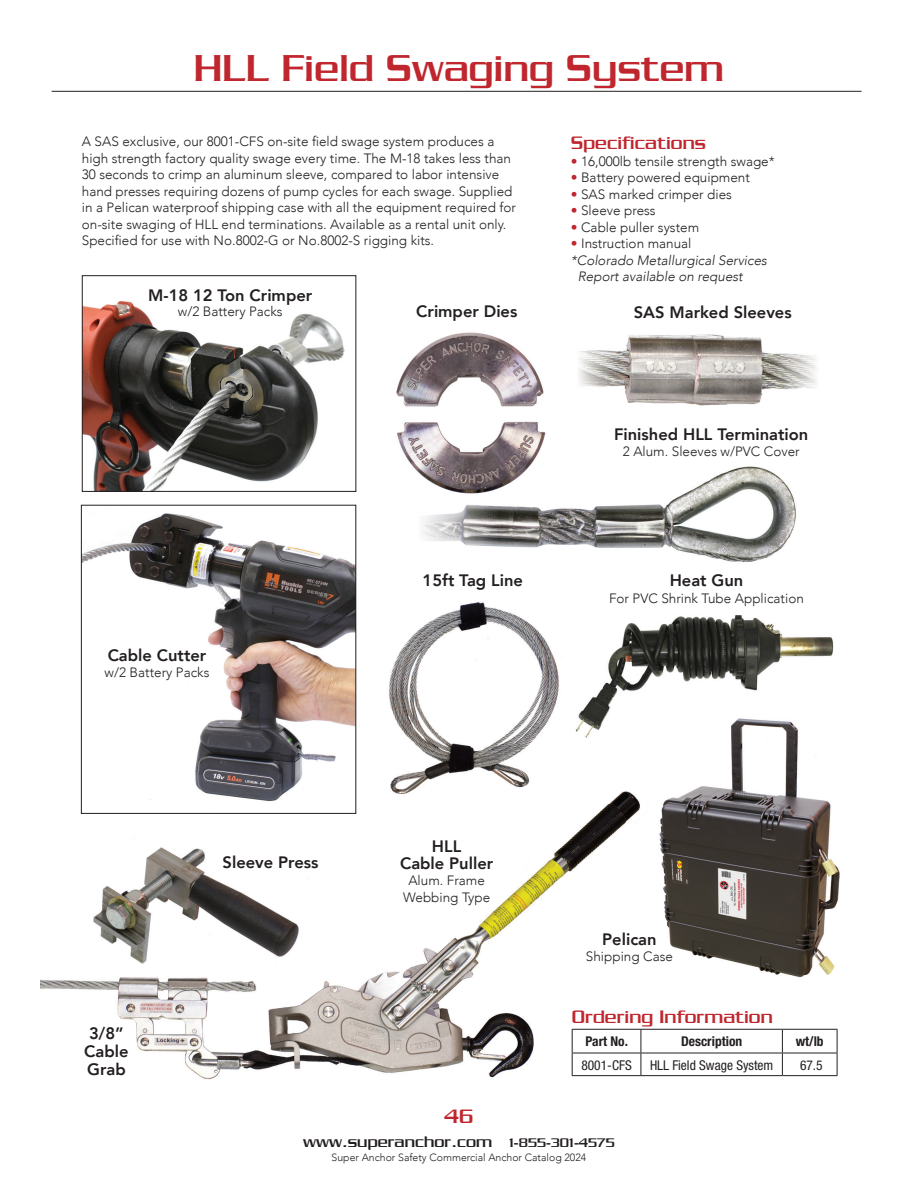
<style>
.page{position:relative;width:918px;height:1188px;background:#fff}
.page>*{position:absolute;margin:0;border:0;box-sizing:border-box;transform-origin:0 0}
.t1{font:600 40.5px "Chainlink";color:#c0262d}
.t2{font:600 21px "Chainlink";color:#c0262d}
.t3{font:600 19.5px "Chainlink";color:#c0262d}
.t4{font:800 16.5px/18px "Avenir";color:#231f20}
.t5{font:600 16.5px "Chainlink";color:#231f20}
.t6{font:300 13.5px/16.5px "Avenir";color:#231f20}
.t7{font:italic 300 13.5px "Avenir";color:#231f20}
.t8{font:condensed 13.5px "Helvetica Neue";color:#231f20}
.t9{font:700 condensed 13.5px "Helvetica Neue";color:#231f20}
.t10{font:300 10.5px "Avenir";color:#231f20}
.s1{color:#c0262d}
.s2{font-size:13.5px}
</style>
<div class="page">
<img style="left:40px;top:768px;width:616px;height:312px">
<img style="left:576px;top:615px;width:258px;height:123px">
<img style="left:638px;top:715px;width:202px;height:280px">
<img style="left:86px;top:836px;width:227px;height:133px">
<img style="left:83px;top:513px;width:271px;height:299px">
<div style="left:81px;top:505px;width:275px;height:309px;border:1px solid #231f20"></div>
<img style="left:421px;top:466px;width:375px;height:96px">
<img style="left:84px;top:301px;width:261px;height:189px">
<div style="left:82px;top:275px;width:274px;height:217px;border:1px solid #231f20"></div>
<hr style="left:52px;top:91px;width:810px;height:1px;background:#231f20">
<hr style="left:572px;top:1029px;width:69px;height:1px;background:#231f20">
<hr style="left:641px;top:1029px;width:141px;height:1px;background:#231f20">
<hr style="left:782px;top:1029px;width:55px;height:1px;background:#231f20">
<hr style="left:572px;top:1053px;width:69px;height:1px;background:#231f20">
<svg style="left:572px;top:1030px;width:1px;height:45px"></svg>
<hr style="left:641px;top:1053px;width:141px;height:1px;background:#231f20">
<svg style="left:641px;top:1030px;width:1px;height:45px"></svg>
<hr style="left:782px;top:1053px;width:55px;height:1px;background:#231f20">
<svg style="left:782px;top:1030px;width:1px;height:45px"></svg>
<svg style="left:837px;top:1030px;width:1px;height:45px"></svg>
<hr style="left:572px;top:1075px;width:69px;height:1px;background:#231f20">
<hr style="left:641px;top:1075px;width:141px;height:1px;background:#231f20">
<hr style="left:782px;top:1075px;width:55px;height:1px;background:#231f20">
<img style="left:579px;top:334px;width:238px;height:72px">
<img style="left:396px;top:332px;width:163px;height:172px">
<img style="left:386px;top:602px;width:176px;height:194px">
<div style="left:27px;top:950px;width:70px;height:28px;background:#fff"></div>
<div style="left:214px;top:952px;width:47px;height:28px;background:#fff"></div>
<h1 class="t1" style="left:194px;top:45px;width:532px">HLL Field Swaging System</h1>
<p class="t6" style="left:82px;top:133px;width:436px">A SAS exclusive, our 8001-CFS on-site field swage system produces a high strength factory quality swage every time. The M-18 takes less than 30 seconds to crimp an aluminum sleeve, compared to labor intensive hand presses requiring dozens of pump cycles for each swage. Supplied in a Pelican waterproof shipping case with all the equipment required for on-site swaging of HLL end terminations. Available as a rental unit only.<br>Specified for use with No.8002-G or No.8002-S rigging kits.</p>
<h3 class="t3" style="left:571px;top:132px;width:137px">Specifications</h3>
<p class="t6" style="left:571px;top:153px;width:205px"><span class="s1">•</span> 16,000lb tensile strength swage*</p>
<p class="t6" style="left:571px;top:169px;width:181px"><span class="s1">•</span> Battery powered equipment</p>
<p class="t6" style="left:571px;top:186px;width:163px"><span class="s1">•</span> SAS marked crimper dies</p>
<p class="t6" style="left:571px;top:202px;width:86px"><span class="s1">•</span> Sleeve press</p>
<p class="t6" style="left:571px;top:219px;width:130px"><span class="s1">•</span> Cable puller system</p>
<p class="t6" style="left:571px;top:235px;width:122px"><span class="s1">•</span> Instruction manual</p>
<p class="t7" style="left:571px;top:252px;width:198px">*Colorado Metallurgical Services</p>
<p class="t7" style="left:578px;top:269px;width:166px">Report available on request</p>
<p class="t4" style="left:148px;top:287px;width:166px">M-18 12 Ton Crimper</p>
<p class="t6" style="left:178px;top:304px;width:106px">w/2 Battery Packs</p>
<p class="t4" style="left:416px;top:302px;width:103px">Crimper Dies</p>
<p class="t4" style="left:634px;top:303px;width:159px">SAS Marked Sleeves</p>
<p class="t4" style="left:108px;top:646px;width:100px">Cable Cutter</p>
<p class="t6" style="left:105px;top:664px;width:106px">w/2 Battery Packs</p>
<p class="t4" style="left:423px;top:571px;width:102px">15ft Tag Line</p>
<p class="t4" style="left:614px;top:425px;width:196px">Finished HLL Termination</p>
<p class="t6" style="left:623px;top:444px;width:178px">2 Alum. Sleeves w/PVC Cover</p>
<p class="t4" style="left:670px;top:571px;width:75px">Heat Gun</p>
<p class="t6" style="left:609px;top:590px;width:196px">For PVC Shrink Tube Application</p>
<p class="t4" style="left:84px;top:1025px;width:46px">3/8”<br>Cable<br>Grab</p>
<p class="t4" style="left:223px;top:854px;width:97px">Sleeve Press</p>
<p class="t4" style="left:400px;top:838px;width:95px;line-height:16.5px;text-align:center">HLL<br>Cable Puller</p>
<p class="t6" style="left:403px;top:873px;width:89px;text-align:center">Alum. Frame<br>Webbing Type</p>
<h2 class="t2" style="left:445px;top:1104px;width:30px">46</h2>
<p class="t4" style="left:602px;top:930px;width:56px">Pelican</p>
<p class="t6" style="left:586px;top:948px;width:89px">Shipping Case</p>
<h3 class="t3" style="left:572px;top:1006px;width:203px">Ordering Information</h3>
<p class="t9" style="left:586px;top:1033px;width:44px">Part No.</p>
<p class="t9" style="left:681px;top:1033px;width:63px">Description</p>
<p class="t9" style="left:796px;top:1033px;width:29px">wt/lb</p>
<p class="t8" style="left:581px;top:1057px;width:52px">8001-CFS</p>
<p class="t8" style="left:650px;top:1057px;width:125px">HLL Field Swage System</p>
<p class="t8" style="left:800px;top:1057px;width:24px">67.5</p>
<p class="t5" style="left:303px;top:1133px;width:313px">www.superanchor.com <span class="s2">1-855-301-4575</span></p>
<p class="t10" style="left:332px;top:1151px;width:256px">Super Anchor Safety Commercial Anchor Catalog 2024</p>
</div>
